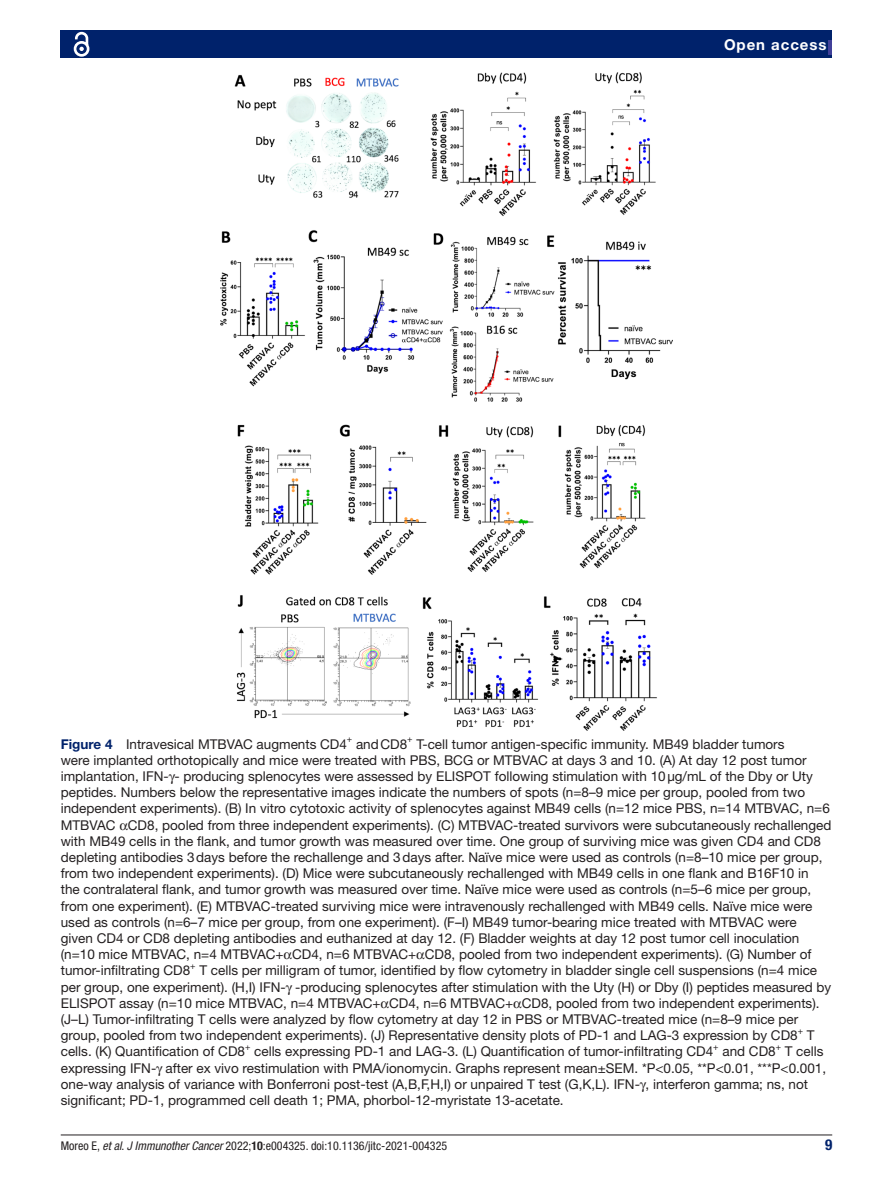
<style>
.page{position:relative;width:893px;height:1191px;background:#fff}
.page>*{position:absolute;margin:0;border:0;box-sizing:border-box;transform-origin:0 0}
.t1{font:700 15px "Helvetica Neue LT Std";letter-spacing:.065em;color:#fff}
.t2{font:700 condensed 15px "Helvetica Neue LT Std";color:#00226b}
.t3{font:13.5px/16.2px "Helvetica Neue LT Std";color:#231f20}
.t4{font:condensed 12px "Helvetica Neue LT Std";color:#231f20}
.t5{font:9px "Helvetica Neue LT Std";color:#231f20}
.s1{font-weight:700;color:#00226b}
.s2{font-style:italic}
.s3{font-weight:700}
</style>
<div class="page">
<hr style="left:61px;top:1134px;width:771px;height:1px;background:#231f20">
<div style="left:61px;top:31px;width:771px;height:27px;background:#00226b"></div>
<hr style="left:828px;top:40px;width:4px;height:15px;background:#414099">
<svg style="left:73px;top:31px;width:17px;height:26px"></svg>
<img style="left:221px;top:73px;width:451px;height:658px">
<p class="t1" style="left:724px;top:35px;width:104px">Open access</p>
<p class="t3" style="left:61px;top:735px;width:288px"><span class="s1">Figure 4</span> Intravesical MTBVAC augments CD4</p>
<p class="t5" style="left:347px;top:734px;width:7px">+</p>
<p class="t3" style="left:356px;top:735px;width:53px">andCD8</p>
<p class="t5" style="left:407px;top:734px;width:7px">+</p>
<p class="t3" style="left:61px;top:735px;width:772px;text-indent:356px">T-cell tumor antigen-specific immunity. MB49 bladder tumors<br>were implanted orthotopically and mice were treated with PBS, BCG or MTBVAC at days 3 and 10. (A) At day 12 post tumor implantation, IFN- - producing splenocytes were assessed by ELISPOT following stimulation with 10µg/mL of the Dby or Uty peptides. Numbers below the representative images indicate the numbers of spots (n=8–9 mice per group, pooled from two independent experiments). (B) In vitro cytotoxic activity of splenocytes against MB49 cells (n=12 mice PBS, n=14 MTBVAC, n=6<br>MTBVAC CD8, pooled from three independent experiments). (C) MTBVAC-treated survivors were subcutaneously rechallenged with MB49 cells in the flank, and tumor growth was measured over time. One group of surviving mice was given CD4 and CD8 depleting antibodies 3days before the rechallenge and 3days after. Naïve mice were used as controls (n=8–10 mice per group, from two independent experiments). (D) Mice were subcutaneously rechallenged with MB49 cells in one flank and B16F10 in<br>the contralateral flank, and tumor growth was measured over time. Naïve mice were used as controls (n=5–6 mice per group, from one experiment). (E) MTBVAC-treated surviving mice were intravenously rechallenged with MB49 cells. Naïve mice were used as controls (n=6–7 mice per group, from one experiment). (F–I) MB49 tumor-bearing mice treated with MTBVAC were given CD4 or CD8 depleting antibodies and euthanized at day 12. (F) Bladder weights at day 12 post tumor cell inoculation (n=10 mice MTBVAC, n=4 MTBVAC+ CD4, n=6 MTBVAC+ CD8, pooled from two independent experiments). (G) Number of tumor-infiltrating CD8</p>
<p class="t5" style="left:190px;top:960px;width:7px">+</p>
<p class="t3" style="left:61px;top:962px;width:772px;text-indent:139px">T cells per milligram of tumor, identified by flow cytometry in bladder single cell suspensions (n=4 mice per group, one experiment). (H,I) IFN- -producing splenocytes after stimulation with the Uty (H) or Dby (I) peptides measured by ELISPOT assay (n=10 mice MTBVAC, n=4 MTBVAC+ CD4, n=6 MTBVAC+ CD8, pooled from two independent experiments). (J–L) Tumor-infiltrating T cells were analyzed by flow cytometry at day 12 in PBS or MTBVAC-treated mice (n=8–9 mice per group, pooled from two independent experiments). (J) Representative density plots of PD-1 and LAG-3 expression by CD8<sup>+</sup> T cells. (K) Quantification of CD8</p>
<p class="t5" style="left:245px;top:1041px;width:7px">+</p>
<p class="t3" style="left:254px;top:1043px;width:461px">cells expressing PD-1 and LAG-3. (L) Quantification of tumor-infiltrating CD4</p>
<p class="t5" style="left:713px;top:1041px;width:7px">+</p>
<p class="t3" style="left:722px;top:1043px;width:55px">and CD8</p>
<p class="t5" style="left:776px;top:1041px;width:7px">+</p>
<p class="t3" style="left:61px;top:1043px;width:767px;text-indent:724px">T cells expressing IFN- after ex vivo restimulation with PMA/ionomycin. Graphs represent mean±SEM. *P&lt;0.05, **P&lt;0.01, ***P&lt;0.001, one-way analysis of variance with Bonferroni post-test (A,B,F,H,I) or unpaired T test (G,K,L). IFN- , interferon gamma; ns, not significant; PD-1, programmed cell death 1; PMA, phorbol-12-myristate 13-acetate.</p>
<p class="t4" style="left:61px;top:1138px;width:388px">Moreo E, <span class="s2">et al</span>. <span class="s2">J Immunother Cancer</span> 2022;<span class="s3">10</span>:e004325. doi:10.1136/jitc-2021-004325</p>
<p class="t2" style="left:825px;top:1135px;width:9px">9</p>
</div>
